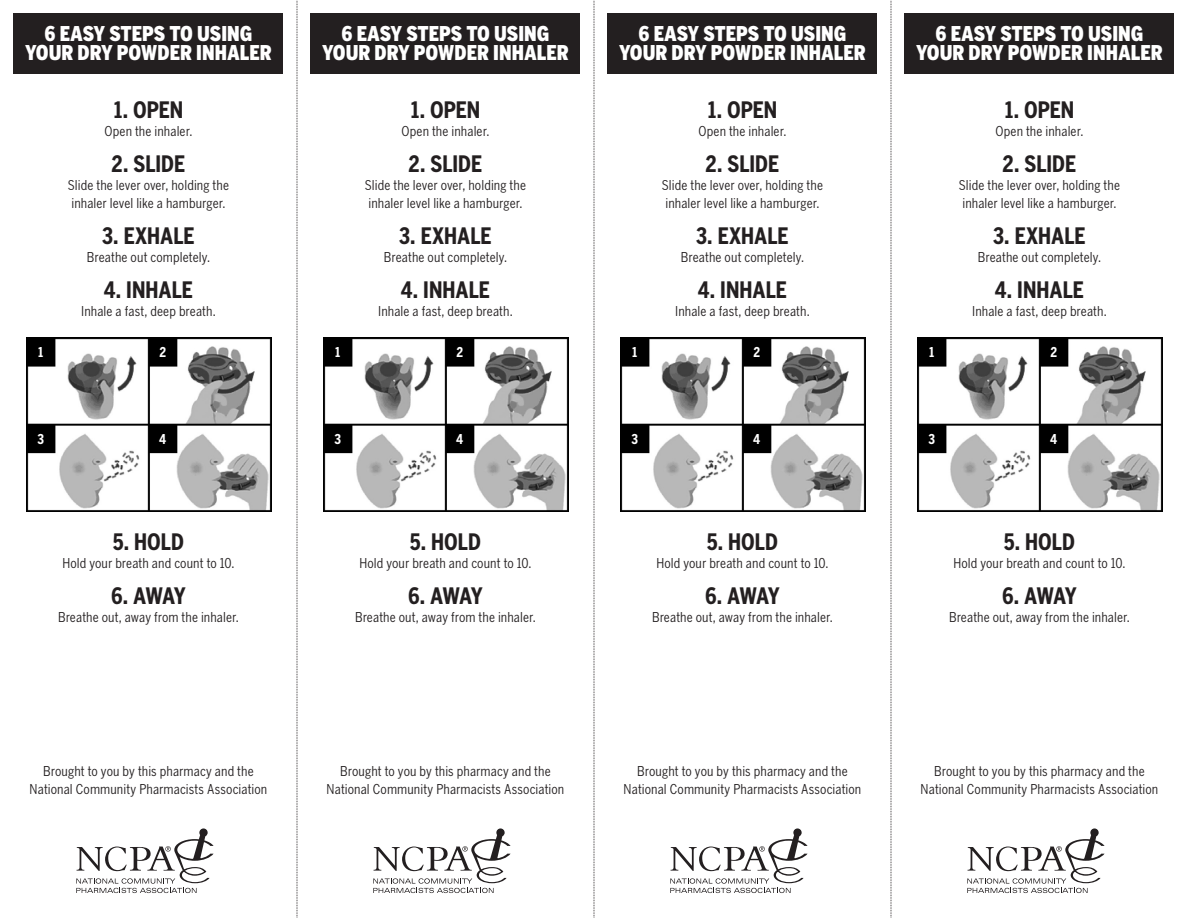
<style>
.page{position:relative;width:1188px;height:918px;background:#fff}
.page>*{position:absolute;margin:0;border:0;box-sizing:border-box;transform-origin:0 0}
.t1{font:700 22.5px "Benton Gothic Cond";color:#231f20}
.t2{font:900 20.25px "Benton Gothic Cond";color:#fff}
.t3{font:13.5px/18px "Benton Gothic Cond";letter-spacing:.005em;color:#231f20}
.t4{font:700 13.5px "Benton Gothic Cond";color:#fff}
</style>
<div class="page">
<svg style="left:76px;top:828px;width:138px;height:65px"></svg>
<svg style="left:373px;top:828px;width:138px;height:65px"></svg>
<svg style="left:670px;top:828px;width:138px;height:65px"></svg>
<svg style="left:967px;top:828px;width:138px;height:65px"></svg>
<div style="left:14px;top:13px;width:270px;height:60px;background:#231f20"></div>
<div style="left:310px;top:13px;width:270px;height:60px;background:#231f20"></div>
<div style="left:608px;top:13px;width:270px;height:60px;background:#231f20"></div>
<div style="left:904px;top:13px;width:270px;height:60px;background:#231f20"></div>
<img style="left:27px;top:337px;width:244px;height:174px">
<img style="left:324px;top:337px;width:244px;height:174px">
<img style="left:621px;top:337px;width:244px;height:174px">
<img style="left:918px;top:337px;width:244px;height:174px">
<svg style="left:297px;top:0;width:1px;height:918px"></svg>
<svg style="left:594px;top:0;width:1px;height:918px"></svg>
<svg style="left:891px;top:0;width:1px;height:918px"></svg>
<p class="t2" style="left:45px;top:20px;width:209px">6 EASY STEPS TO USING</p>
<p class="t2" style="left:25px;top:40px;width:248px">YOUR DRY POWDER INHALER</p>
<p class="t2" style="left:342px;top:20px;width:209px">6 EASY STEPS TO USING</p>
<p class="t2" style="left:322px;top:40px;width:248px">YOUR DRY POWDER INHALER</p>
<p class="t2" style="left:639px;top:20px;width:209px">6 EASY STEPS TO USING</p>
<p class="t2" style="left:619px;top:40px;width:248px">YOUR DRY POWDER INHALER</p>
<p class="t2" style="left:936px;top:20px;width:209px">6 EASY STEPS TO USING</p>
<p class="t2" style="left:916px;top:40px;width:248px">YOUR DRY POWDER INHALER</p>
<p class="t1" style="left:114px;top:96px;width:71px">1. OPEN</p>
<p class="t3" style="left:105px;top:122px;width:89px">Open the inhaler.</p>
<p class="t1" style="left:112px;top:150px;width:75px">2. SLIDE</p>
<p class="t3" style="left:68px;top:176px;width:163px">Slide the lever over, holding the inhaler level like a hamburger.</p>
<p class="t1" style="left:102px;top:222px;width:94px">3. EXHALE</p>
<p class="t3" style="left:87px;top:248px;width:125px">Breathe out completely.</p>
<p class="t1" style="left:104px;top:276px;width:91px">4. INHALE</p>
<p class="t3" style="left:81px;top:302px;width:136px">Inhale a fast, deep breath.</p>
<p class="t1" style="left:411px;top:96px;width:71px">1. OPEN</p>
<p class="t3" style="left:402px;top:122px;width:89px">Open the inhaler.</p>
<p class="t1" style="left:409px;top:150px;width:75px">2. SLIDE</p>
<p class="t3" style="left:365px;top:176px;width:163px">Slide the lever over, holding the inhaler level like a hamburger.</p>
<p class="t1" style="left:399px;top:222px;width:94px">3. EXHALE</p>
<p class="t3" style="left:384px;top:248px;width:125px">Breathe out completely.</p>
<p class="t1" style="left:401px;top:276px;width:91px">4. INHALE</p>
<p class="t3" style="left:378px;top:302px;width:136px">Inhale a fast, deep breath.</p>
<p class="t1" style="left:708px;top:96px;width:71px">1. OPEN</p>
<p class="t3" style="left:699px;top:122px;width:89px">Open the inhaler.</p>
<p class="t1" style="left:706px;top:150px;width:75px">2. SLIDE</p>
<p class="t3" style="left:662px;top:176px;width:163px">Slide the lever over, holding the inhaler level like a hamburger.</p>
<p class="t1" style="left:696px;top:222px;width:94px">3. EXHALE</p>
<p class="t3" style="left:681px;top:248px;width:125px">Breathe out completely.</p>
<p class="t1" style="left:698px;top:276px;width:91px">4. INHALE</p>
<p class="t3" style="left:675px;top:302px;width:136px">Inhale a fast, deep breath.</p>
<p class="t1" style="left:1005px;top:96px;width:71px">1. OPEN</p>
<p class="t3" style="left:996px;top:122px;width:89px">Open the inhaler.</p>
<p class="t1" style="left:1003px;top:150px;width:75px">2. SLIDE</p>
<p class="t3" style="left:959px;top:176px;width:163px">Slide the lever over, holding the inhaler level like a hamburger.</p>
<p class="t1" style="left:993px;top:222px;width:94px">3. EXHALE</p>
<p class="t3" style="left:978px;top:248px;width:125px">Breathe out completely.</p>
<p class="t1" style="left:995px;top:276px;width:91px">4. INHALE</p>
<p class="t3" style="left:972px;top:302px;width:136px">Inhale a fast, deep breath.</p>
<p class="t4" style="left:38px;top:344px;width:7px">1</p>
<p class="t4" style="left:159px;top:344px;width:8px">2</p>
<p class="t4" style="left:335px;top:344px;width:7px">1</p>
<p class="t4" style="left:456px;top:344px;width:8px">2</p>
<p class="t4" style="left:632px;top:344px;width:7px">1</p>
<p class="t4" style="left:753px;top:344px;width:8px">2</p>
<p class="t4" style="left:929px;top:344px;width:7px">1</p>
<p class="t4" style="left:1050px;top:344px;width:8px">2</p>
<p class="t4" style="left:38px;top:431px;width:8px">3</p>
<p class="t4" style="left:159px;top:431px;width:9px">4</p>
<p class="t4" style="left:335px;top:431px;width:8px">3</p>
<p class="t4" style="left:456px;top:431px;width:9px">4</p>
<p class="t4" style="left:632px;top:431px;width:8px">3</p>
<p class="t4" style="left:753px;top:431px;width:9px">4</p>
<p class="t4" style="left:929px;top:431px;width:8px">3</p>
<p class="t4" style="left:1050px;top:431px;width:9px">4</p>
<p class="t1" style="left:113px;top:528px;width:73px">5. HOLD</p>
<p class="t3" style="left:62px;top:554px;width:174px">Hold your breath and count to 10.</p>
<p class="t1" style="left:111px;top:582px;width:76px">6. AWAY</p>
<p class="t3" style="left:58px;top:608px;width:182px">Breathe out, away from the inhaler.</p>
<p class="t1" style="left:410px;top:528px;width:73px">5. HOLD</p>
<p class="t3" style="left:359px;top:554px;width:174px">Hold your breath and count to 10.</p>
<p class="t1" style="left:408px;top:582px;width:76px">6. AWAY</p>
<p class="t3" style="left:355px;top:608px;width:182px">Breathe out, away from the inhaler.</p>
<p class="t1" style="left:707px;top:528px;width:73px">5. HOLD</p>
<p class="t3" style="left:656px;top:554px;width:174px">Hold your breath and count to 10.</p>
<p class="t1" style="left:705px;top:582px;width:76px">6. AWAY</p>
<p class="t3" style="left:652px;top:608px;width:182px">Breathe out, away from the inhaler.</p>
<p class="t1" style="left:1004px;top:528px;width:73px">5. HOLD</p>
<p class="t3" style="left:953px;top:554px;width:174px">Hold your breath and count to 10.</p>
<p class="t1" style="left:1002px;top:582px;width:76px">6. AWAY</p>
<p class="t3" style="left:949px;top:608px;width:182px">Breathe out, away from the inhaler.</p>
<p class="t3" style="left:43px;top:762px;width:212px">Brought to you by this pharmacy and the</p>
<p class="t3" style="left:30px;top:780px;width:239px">National Community Pharmacists Association</p>
<p class="t3" style="left:340px;top:762px;width:212px">Brought to you by this pharmacy and the</p>
<p class="t3" style="left:327px;top:780px;width:239px">National Community Pharmacists Association</p>
<p class="t3" style="left:637px;top:762px;width:212px">Brought to you by this pharmacy and the</p>
<p class="t3" style="left:624px;top:780px;width:239px">National Community Pharmacists Association</p>
<p class="t3" style="left:934px;top:762px;width:212px">Brought to you by this pharmacy and the</p>
<p class="t3" style="left:921px;top:780px;width:239px">National Community Pharmacists Association</p>
</div>
